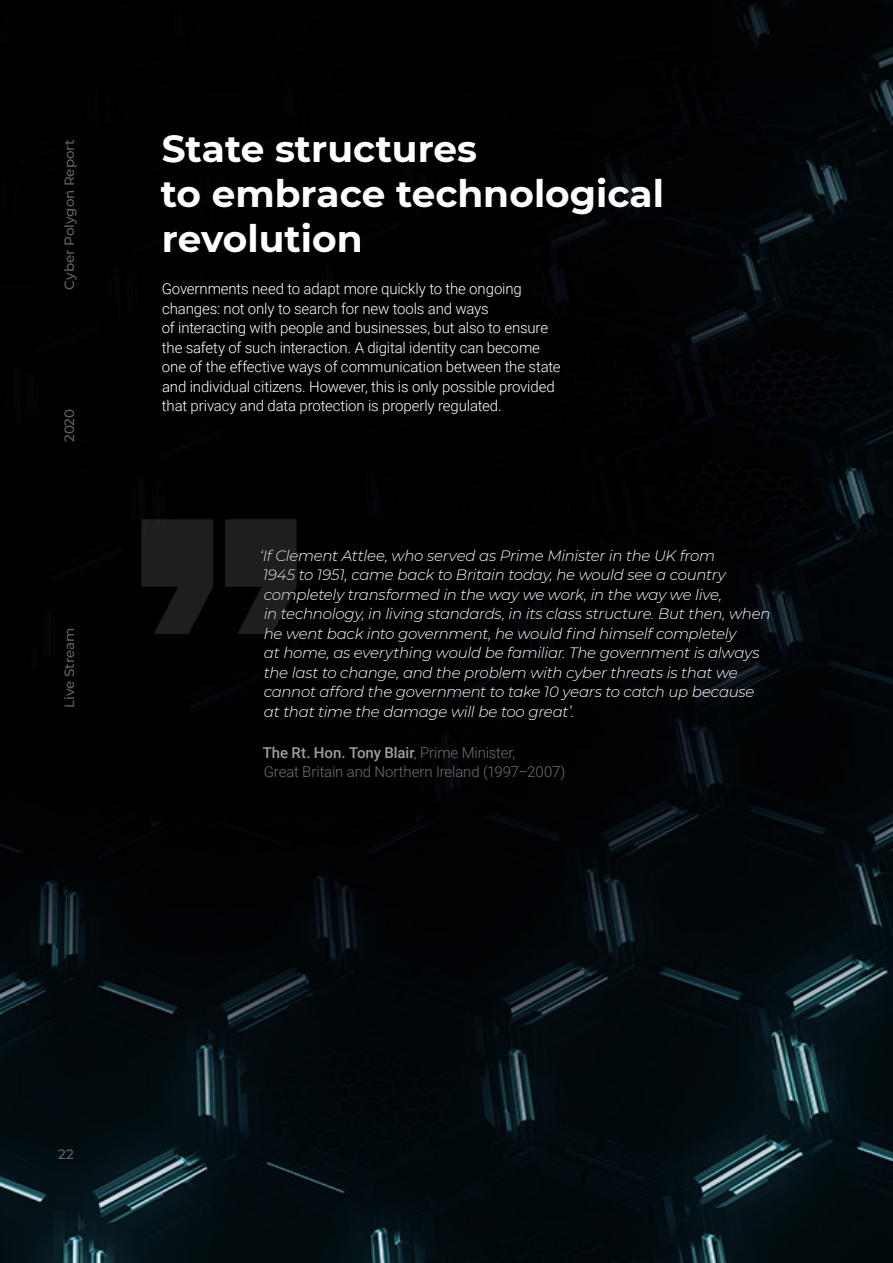
<style>
.page{position:relative;width:893px;height:1263px;background:#fff}
.page>*{position:absolute;margin:0;border:0;box-sizing:border-box;transform-origin:0 0}
.t1{font:700 37.5px/45px "Montserrat";color:#fff}
.t2{font:italic 300 15px/19.5px "Montserrat";letter-spacing:-.02em;color:#fff}
.t3{font:300 15px/19.5px "Roboto";letter-spacing:-.01em;color:#fff}
.t4{font:300 15px/19.5px "Roboto";letter-spacing:-.01em;color:#706f6f}
.t5{font:500 13.5px "Montserrat";letter-spacing:-.005em;color:#646363}
.s1{font-weight:500;color:#9d9d9c}
</style>
<div class="page">
<img style="left:0;top:0;width:893px;height:1263px">
<svg style="left:225px;top:519px;width:72px;height:115px;background:#171719"></svg>
<svg style="left:142px;top:519px;width:71px;height:115px;background:#171719"></svg>
<p class="t5" style="left:60px;top:289px;width:152px;rotate:-90deg">Cyber Polygon Report</p>
<p class="t5" style="left:60px;top:442px;width:35px;rotate:-90deg">2020</p>
<p class="t5" style="left:60px;top:708px;width:82px;rotate:-90deg">Live Stream</p>
<h1 class="t1" style="left:161px;top:124px;width:505px">State structures<br>to embrace technological revolution</h1>
<p class="t3" style="left:162px;top:278px;width:400px">Governments need to adapt more quickly to the ongoing changes: not only to search for new tools and ways<br>of interacting with people and businesses, but also to ensure the safety of such interaction. A digital identity can become one of the effective ways of communication between the state and individual citizens. However, this is only possible provided that privacy and data protection is properly regulated.</p>
<p class="t2" style="left:260px;top:545px;width:512px">‘If Clement Attlee, who served as Prime Minister in the UK from<br>1945 to 1951, came back to Britain today, he would see a country completely transformed in the way we work, in the way we live,<br>in technology, in living standards, in its class structure. But then, when he went back into government, he would find himself completely<br>at home, as everything would be familiar. The government is always the last to change, and the problem with cyber threats is that we cannot afford the government to take 10 years to catch up because<br>at that time the damage will be too great’.</p>
<p class="t4" style="left:263px;top:742px;width:304px"><span class="s1">The Rt. Hon. Tony Blair</span>, Prime Minister,<br>Great Britain and Northern Ireland (1997–2007)</p>
<p class="t5" style="left:58px;top:1145px;width:17px">22</p>
</div>
